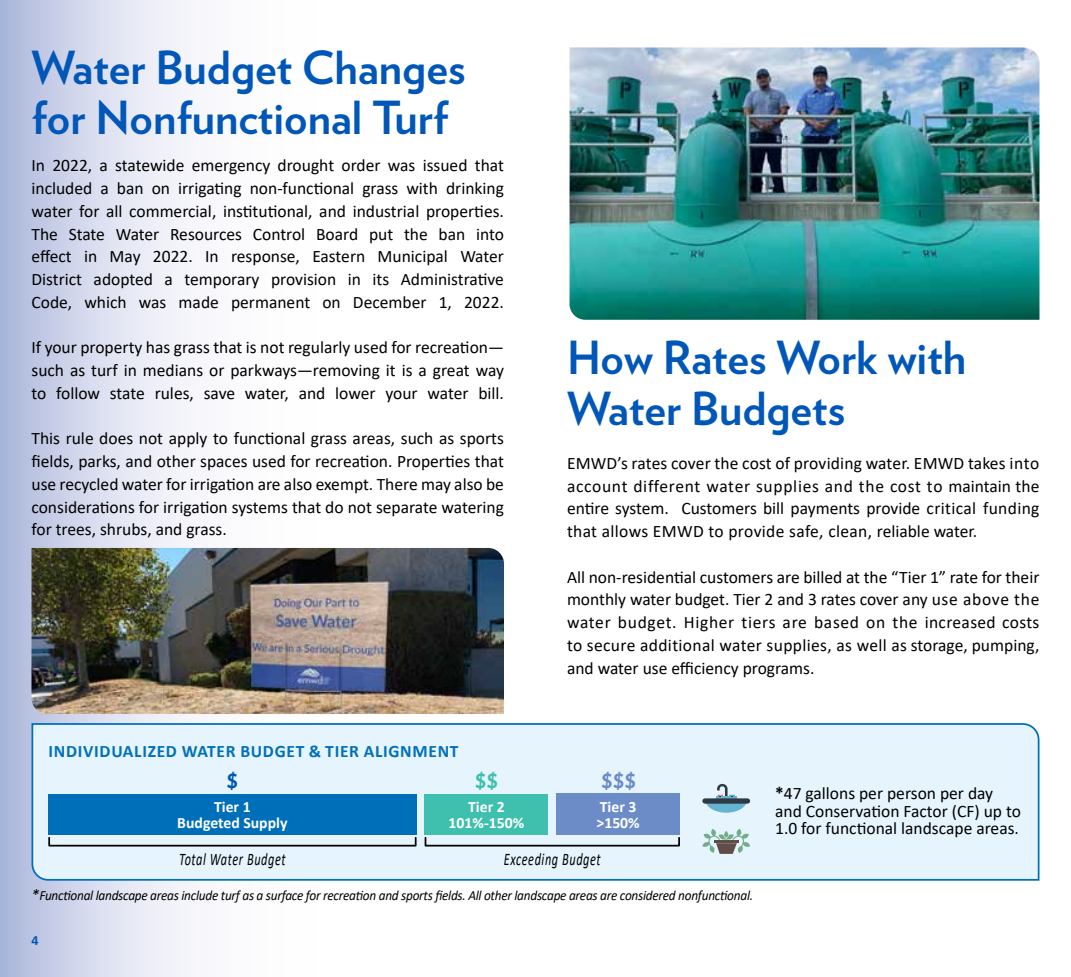
<style>
.page{position:relative;width:1071px;height:977px;background:#fff}
.page>*{position:absolute;margin:0;border:0;box-sizing:border-box;transform-origin:0 0}
.t1{font:700 45.5px/50.8px "Verlag";color:#0057b8}
.t2{font:700 24.5px "Verlag";color:#6c8cc7}
.t3{font:700 24.5px "Verlag";color:#3fbfae}
.t4{font:700 24.5px "Verlag";color:#0057b8}
.t5{font:italic 17.68px "Calibri";letter-spacing:.05em;color:#000;scale:.69 1}
.t6{font:17.5px/22.8px "Calibri";color:#000;text-align:justify}
.t7{font:700 17.5px "Calibri";letter-spacing:.04em;color:#0070ba}
.t8{font:700 15.75px/15.8px "Calibri";color:#fff;text-align:center}
.t9{font:italic 14px "Calibri";letter-spacing:-.02em;color:#000;scale:.95 1}
.t10{font:700 14px "Calibri";color:#0057b8}
.s1{font-weight:700}
.s2{font-size:15.75px}
</style>
<div class="page">
<svg style="left:0;top:0;width:253px;height:976px"></svg>
<div style="left:31px;top:722px;width:1009px;height:159px;background:#e6f5fd"></div>
<svg style="left:705px;top:783px;width:42px;height:29px"></svg>
<div style="left:702px;top:798px;width:48px;height:5px;background:#2e3b45;border-radius:3px"></div>
<svg style="left:702px;top:828px;width:48px;height:25px"></svg>
<hr style="left:714px;top:840px;width:24px;height:2px;background:#614d47">
<div style="left:425px;top:793px;width:123px;height:41px;background:#3fbfae"></div>
<div style="left:556px;top:793px;width:124px;height:42px;background:#6c8cc7"></div>
<div style="left:425px;top:836px;width:255px;height:10px;border:2px solid #000"></div>
<div style="left:48px;top:793px;width:369px;height:41px;background:#006fba"></div>
<div style="left:48px;top:836px;width:369px;height:10px;border:2px solid #000"></div>
<img style="left:570px;top:47px;width:470px;height:273px">
<img style="left:32px;top:548px;width:472px;height:166px">
<h1 class="t1" style="left:32px;top:40px;width:435px">Water Budget Changes for Nonfunctional Turf</h1>
<p class="t6" style="left:32px;top:154px;width:474px">In 2022, a statewide emergency drought order was issued that included a ban on irrigating non-functional grass with drinking water for all commercial, institutional, and industrial properties.<br>The State Water Resources Control Board put the ban into effect in May 2022. In response, Eastern Municipal Water District adopted a temporary provision in its Administrative Code, which was made permanent on December 1, 2022.</p>
<p class="t6" style="left:32px;top:336px;width:474px">If your property has grass that is not regularly used for recreation— such as turf in medians or parkways—removing it is a great way to follow state rules, save water, and lower your water bill.</p>
<p class="t6" style="left:32px;top:427px;width:474px">This rule does not apply to functional grass areas, such as sports fields, parks, and other spaces used for recreation. Properties that use recycled water for irrigation are also exempt. There may also be considerations for irrigation systems that do not separate watering for trees, shrubs, and grass.</p>
<p class="t7" style="left:49px;top:739px;width:411px">INDIVIDUALIZED WATER BUDGET &amp; TIER ALIGNMENT</p>
<h2 class="t4" style="left:227px;top:759px;width:13px">$</h2>
<h2 class="t3" style="left:475px;top:759px;width:25px">$$</h2>
<p class="t8" style="left:177px;top:798px;width:112px">Tier 1<br>Budgeted Supply</p>
<p class="t8" style="left:449px;top:798px;width:77px">Tier 2<br>101%-150%</p>
<h1 class="t1" style="left:567px;top:330px;width:401px">How Rates Work with<br>Water Budgets</h1>
<p class="t6" style="left:567px;top:451px;width:474px">EMWD’s rates cover the cost of providing water. EMWD takes into account different water supplies and the cost to maintain the entire system. Customers bill payments provide critical funding that allows EMWD to provide safe, clean, reliable water.</p>
<p class="t6" style="left:567px;top:565px;width:474px">All non-residential customers are billed at the “Tier 1” rate for their monthly water budget. Tier 2 and 3 rates cover any use above the water budget. Higher tiers are based on the increased costs to secure additional water supplies, as well as storage, pumping, and water use efficiency programs.</p>
<h2 class="t2" style="left:601px;top:759px;width:37px">$$$</h2>
<p class="t8" style="left:597px;top:799px;width:45px;text-align:left">Tier 3 &gt;150%</p>
<p class="t6" style="left:775px;top:784px;width:247px;line-height:17.5px;text-align:left"><span class="s1">*</span>47 gallons per person per day and Conservation Factor (CF) up to<br>1.0 for functional landscape areas.</p>
<p class="t5" style="left:179px;top:846px;width:156px">Total Water Budget</p>
<p class="t9" style="left:32px;top:885px;width:761px"><span class="s2">*</span>Functional landscape areas include turf as a surface for recreation and sports fields. All other landscape areas are considered nonfunctional.</p>
<p class="t5" style="left:504px;top:846px;width:142px">Exceeding Budget</p>
<p class="t10" style="left:32px;top:930px;width:9px">4</p>
</div>
